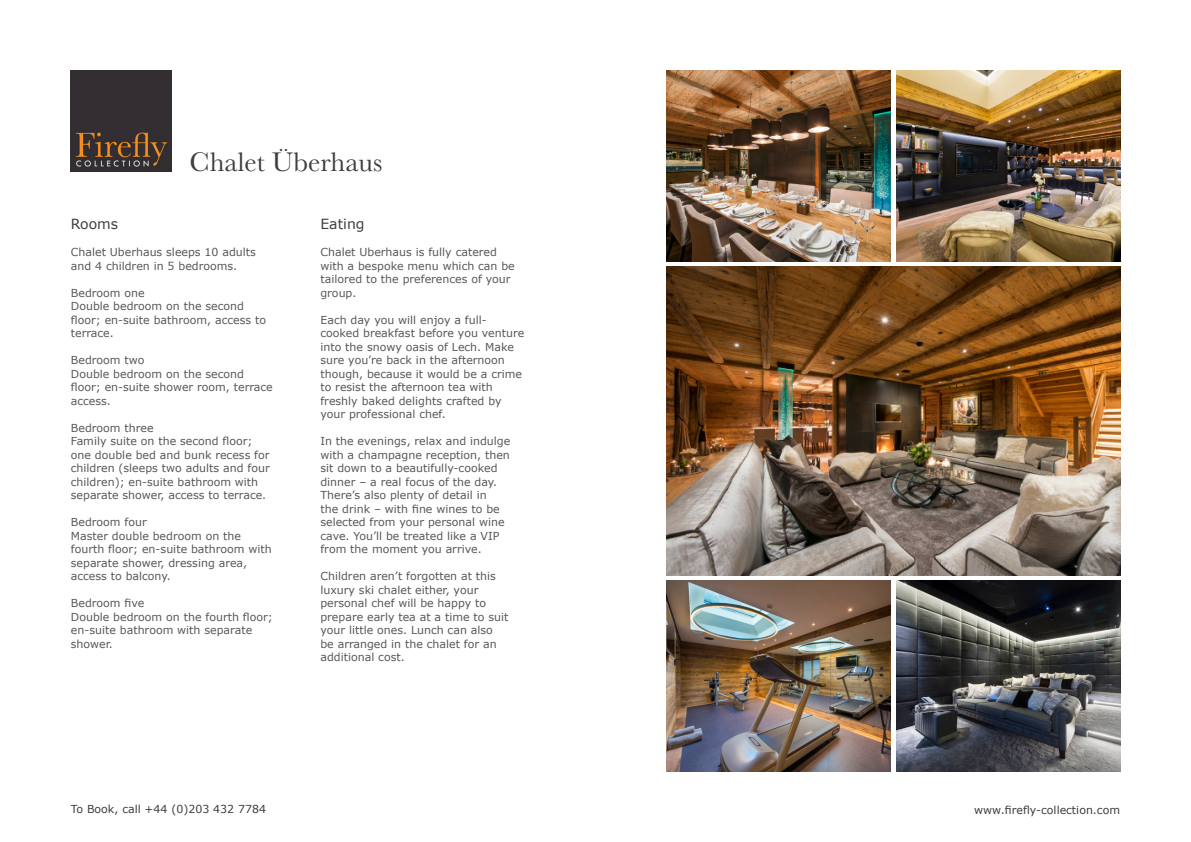
<style>
.page{position:relative;width:1191px;height:842px;background:#fff}
.page>*{position:absolute;margin:0;border:0;box-sizing:border-box;transform-origin:0 0}
.t1{font:28px "Baskerville";color:#3e3e3f}
.t2{font:14px "Verdana";color:#3e3e3f}
.t3{font:11px/13.5px "Verdana";color:#57585a}
.t4{font:11px "Verdana";color:#3e3e3f}
</style>
<div class="page">
<img style="left:71px;top:71px;width:101px;height:101px">
<img style="left:666px;top:267px;width:454px;height:308px">
<img style="left:896px;top:581px;width:224px;height:190px">
<img style="left:666px;top:581px;width:224px;height:190px">
<img style="left:666px;top:71px;width:224px;height:190px">
<img style="left:896px;top:71px;width:224px;height:190px">
<p class="t1" style="left:190px;top:145px;width:194px">Chalet Überhaus</p>
<p class="t2" style="left:71px;top:214px;width:49px">Rooms</p>
<p class="t3" style="left:71px;top:245px;width:187px">Chalet Uberhaus sleeps 10 adults and 4 children in 5 bedrooms.</p>
<p class="t3" style="left:71px;top:286px;width:75px">Bedroom one</p>
<p class="t3" style="left:71px;top:299px;width:197px">Double bedroom on the second floor; en-suite bathroom, access to terrace.</p>
<p class="t3" style="left:71px;top:353px;width:75px">Bedroom two</p>
<p class="t3" style="left:71px;top:367px;width:203px">Double bedroom on the second floor; en-suite shower room, terrace access.</p>
<p class="t3" style="left:71px;top:421px;width:84px">Bedroom three</p>
<p class="t3" style="left:71px;top:434px;width:200px">Family suite on the second floor; one double bed and bunk recess for children (sleeps two adults and four children); en-suite bathroom with separate shower, access to terrace.</p>
<p class="t3" style="left:71px;top:515px;width:77px">Bedroom four</p>
<p class="t3" style="left:71px;top:529px;width:202px">Master double bedroom on the fourth floor; en-suite bathroom with separate shower, dressing area, access to balcony.</p>
<p class="t3" style="left:71px;top:596px;width:75px">Bedroom five</p>
<p class="t3" style="left:71px;top:610px;width:203px">Double bedroom on the fourth floor; en-suite bathroom with separate shower.</p>
<p class="t2" style="left:320px;top:214px;width:46px">Eating</p>
<p class="t3" style="left:320px;top:245px;width:196px">Chalet Uberhaus is fully catered with a bespoke menu which can be tailored to the preferences of your group.</p>
<p class="t3" style="left:320px;top:313px;width:205px">Each day you will enjoy a full&shy;cooked breakfast before you venture into the snowy oasis of Lech. Make sure you’re back in the afternoon though, because it would be a crime to resist the afternoon tea with freshly baked delights crafted by your professional chef.</p>
<p class="t3" style="left:320px;top:434px;width:191px">In the evenings, relax and indulge with a champagne reception, then sit down to a beautifully-cooked dinner – a real focus of the day.<br>There’s also plenty of detail in<br>the drink – with fine wines to be selected from your personal wine cave. You’ll be treated like a VIP from the moment you arrive.</p>
<p class="t3" style="left:320px;top:569px;width:190px">Children aren’t forgotten at this luxury ski chalet either, your personal chef will be happy to prepare early tea at a time to suit your little ones. Lunch can also be arranged in the chalet for an additional cost.</p>
<p class="t4" style="left:71px;top:801px;width:197px">To Book, call +44 (0)203 432 7784</p>
<p class="t4" style="left:974px;top:802px;width:147px">www.firefly-collection.com</p>
</div>
